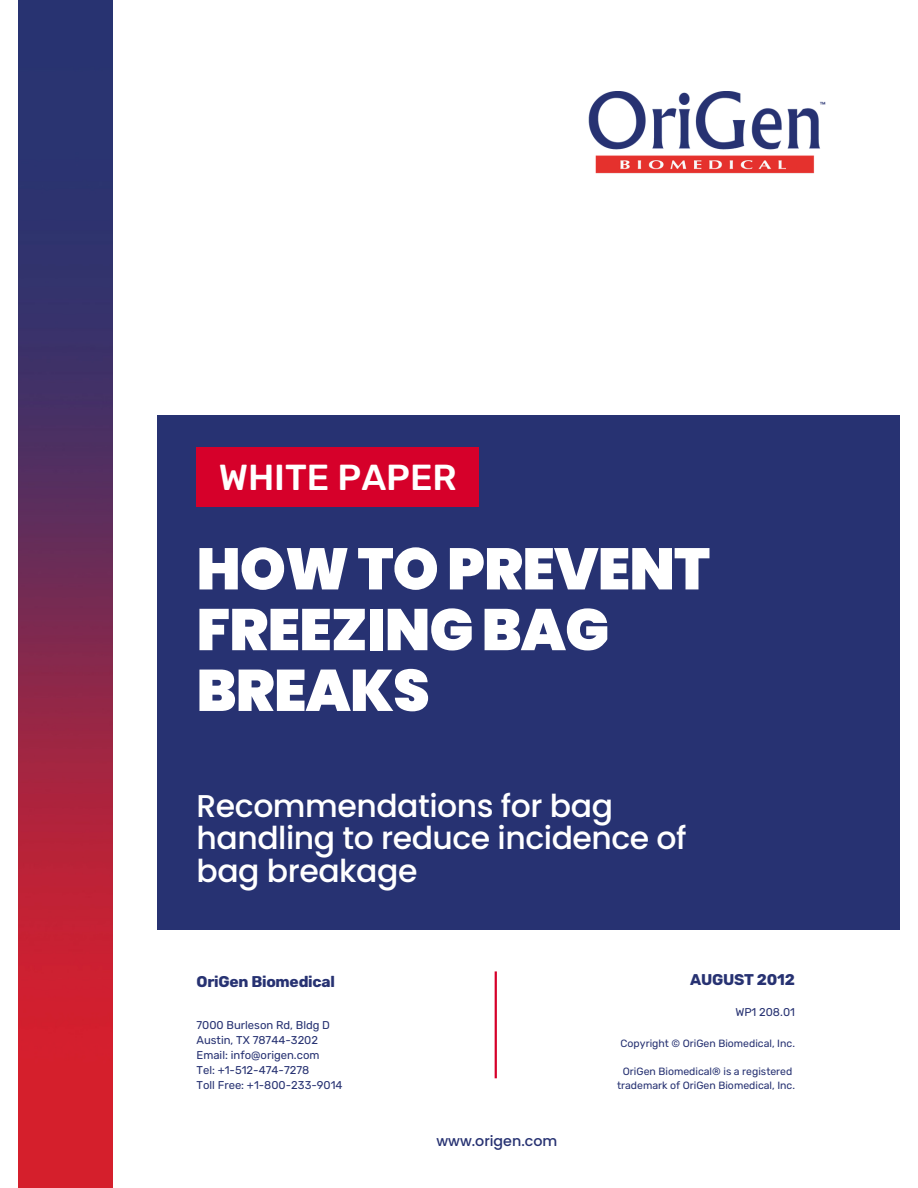
<style>
.page{position:relative;width:918px;height:1188px;background:#fff}
.page>*{position:absolute;margin:0;border:0;box-sizing:border-box;transform-origin:0 0}
.t1{font:900 58.5px/60.8px "Poppins";letter-spacing:-.015em;color:#fff}
.t2{font:500 36px "Rubik";color:#fff}
.t3{font:500 31.5px/32.7px "Poppins";letter-spacing:-.015em;color:#fff}
.t4{font:700 15.45px "Rubik";letter-spacing:-.015em;color:#273272}
.t5{font:500 14.25px "Poppins";color:#273272}
.t6{font:11.25px "Rubik";color:#273272}
.t7{font:10.5px "Rubik";color:#273272}
</style>
<div class="page">
<div style="left:157px;top:416px;width:742px;height:514px;background:#273272"></div>
<div style="left:197px;top:447px;width:282px;height:60px;background:#d6002a"></div>
<hr style="left:495px;top:971px;width:2px;height:107px;background:#d6002a">
<img style="left:18px;top:0;width:95px;height:1188px">
<img style="left:588px;top:92px;width:238px;height:82px">
<p class="t2" style="left:219px;top:456px;width:240px">WHITE PAPER</p>
<p class="t1" style="left:197px;top:539px;width:515px">HOWTOPREVENT<br>FREEZINGBAG<br>BREAKS</p>
<p class="t3" style="left:197px;top:789px;width:492px">Recommendations for bag handling to reduce incidence of bag breakage</p>
<p class="t4" style="left:197px;top:972px;width:140px">OriGen Biomedical</p>
<p class="t6" style="left:197px;top:1019px;width:135px">7000 Burleson Rd, Bldg D</p>
<p class="t6" style="left:197px;top:1034px;width:123px">Austin, TX 78744-3202</p>
<p class="t6" style="left:197px;top:1049px;width:125px">Email: info@origen.com</p>
<p class="t6" style="left:197px;top:1064px;width:114px">Tel: +1-512-474-7278</p>
<p class="t6" style="left:197px;top:1079px;width:148px">Toll Free: +1-800-233-9014</p>
<p class="t5" style="left:436px;top:1131px;width:122px">www.origen.com</p>
<p class="t4" style="left:690px;top:971px;width:106px">AUGUST 2012</p>
<p class="t6" style="left:735px;top:1005px;width:61px">WP1 208.01</p>
<p class="t7" style="left:621px;top:1037px;width:176px">Copyright © OriGen Biomedical, Inc.</p>
<p class="t7" style="left:623px;top:1065px;width:171px">OriGen Biomedical® is a registered</p>
<p class="t7" style="left:617px;top:1079px;width:179px">trademark of OriGen Biomedical, Inc.</p>
</div>
